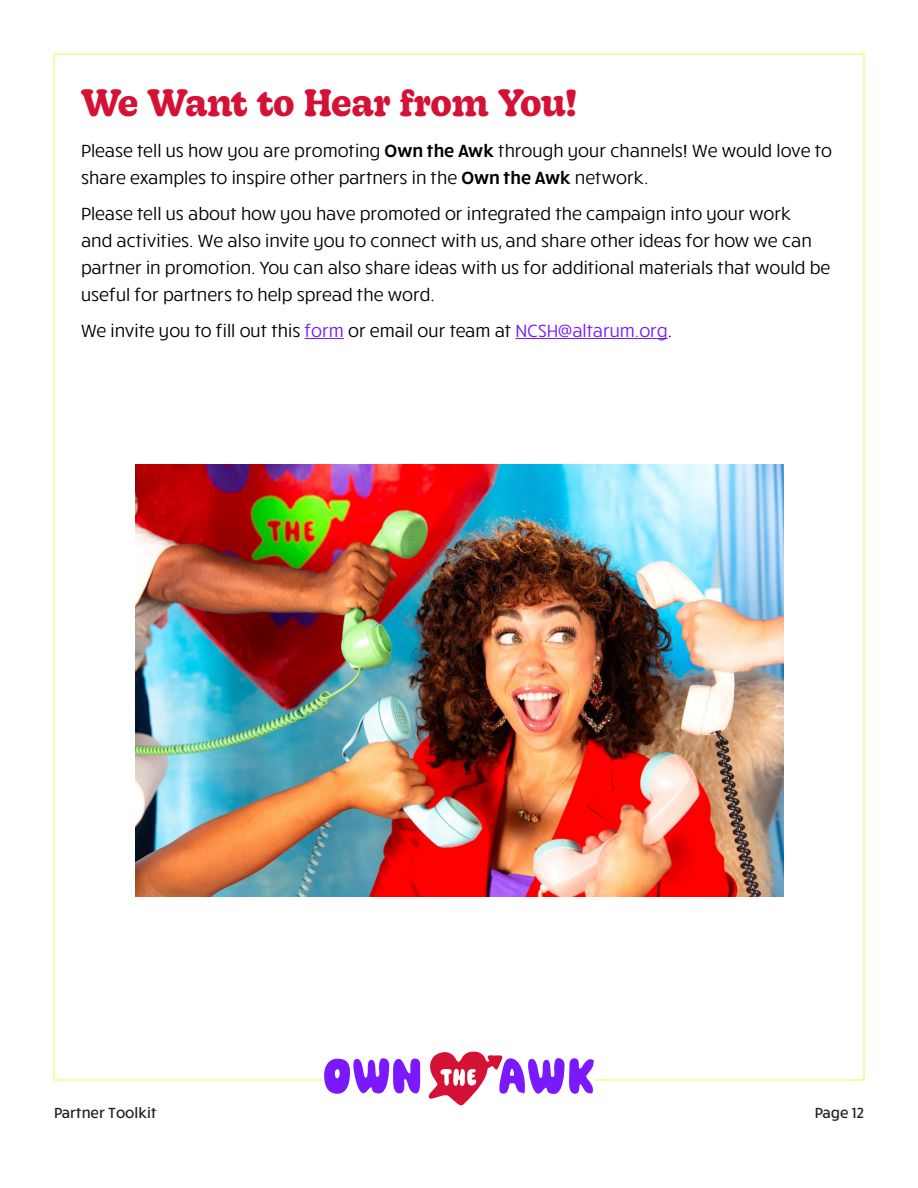
<style>
.page{position:relative;width:918px;height:1188px;background:#fff}
.page>*{position:absolute;margin:0;border:0;box-sizing:border-box;transform-origin:0 0}
.Heading_1{font:700 36px "Decoy";letter-spacing:-.02em;color:#d41236}
.Body_Text{font:18px/27px "Ruck Sack";color:#000}
.t1{font:500 15px "Ruck Sack";color:#231f20}
.s1{font-weight:600}
.s2{color:#7919fc}
</style>
<div class="page">
<svg style="left:324px;top:1058px;width:96px;height:36px"></svg>
<svg style="left:428px;top:1051px;width:166px;height:55px"></svg>
<hr style="left:305px;top:338px;width:39px;height:1px;background:#7919fc">
<hr style="left:516px;top:338px;width:152px;height:1px;background:#7919fc">
<img style="left:135px;top:464px;width:648px;height:432px">
<p class="Heading_1" style="left:81px;top:75px;width:498px">We Want to Hear from You!</p>
<p class="Body_Text" style="left:81px;top:136px;width:753px">Please tell us how you are promoting <span class="s1">Own the Awk</span> through your channels! We would love to share examples to inspire other partners in the <span class="s1">Own the Awk</span> network.</p>
<p class="Body_Text" style="left:81px;top:199px;width:751px">Please tell us about how you have promoted or integrated the campaign into your work<br>and activities. We also invite you to connect with us, and share other ideas for how we can partner in promotion. You can also share ideas with us for additional materials that would be useful for partners to help spread the word.</p>
<p class="Body_Text" style="left:81px;top:316px;width:593px">We invite you to fill out this <span class="s2">form</span> or email our team at <span class="s2">NCSH@altarum.org</span>.</p>
<p class="t1" style="left:54px;top:1102px;width:104px">Partner Toolkit</p>
<p class="t1" style="left:815px;top:1102px;width:51px">Page 12</p>
</div>
